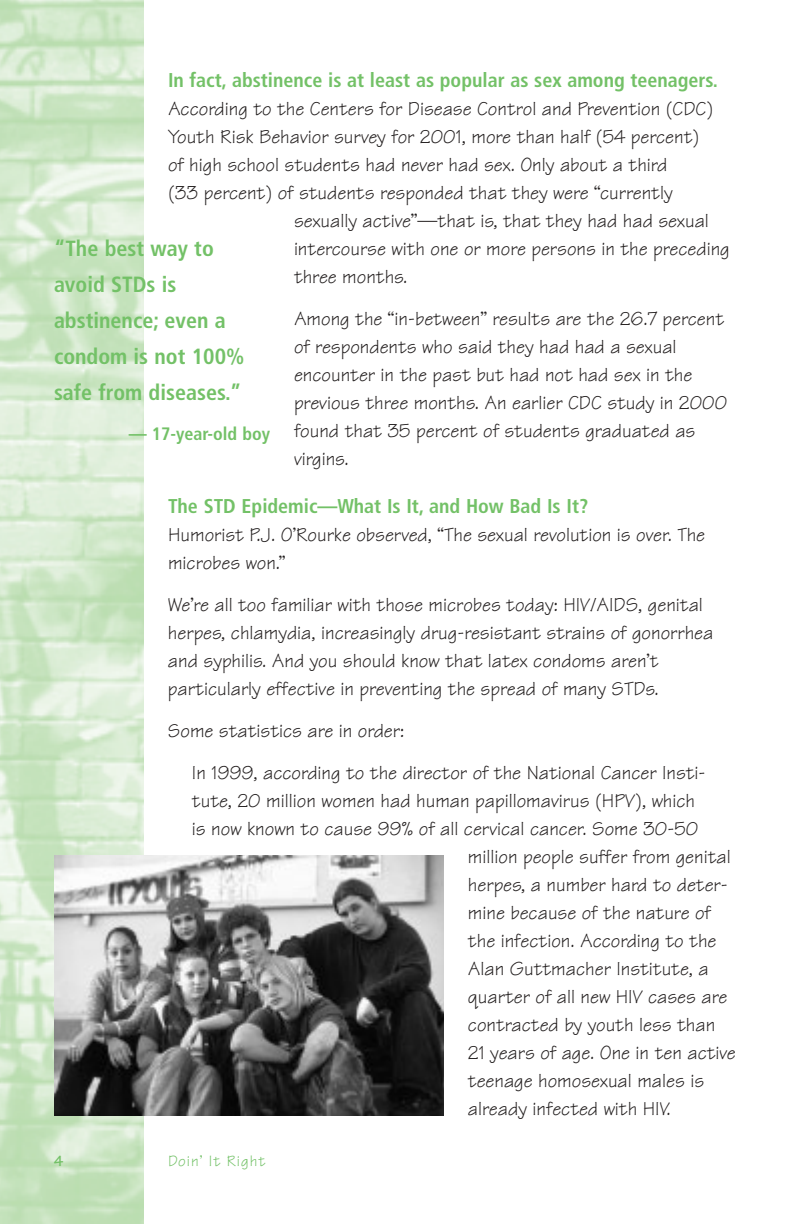
<style>
.page{position:relative;width:792px;height:1224px;background:#fff}
.page>*{position:absolute;margin:0;border:0;box-sizing:border-box;transform-origin:0 0}
.t1{font:700 condensed 22px/36px "Frutiger";color:#73c167}
.t2{font:20px/28px "Tekton";color:#231f1f}
.t3{font:700 condensed 20px "Frutiger";color:#73c167}
.t4{font:700 condensed 18px "Frutiger";color:#73c167}
.t5{font:16px "Tekton";letter-spacing:.065em;color:#73c167}
.t6{font:700 16px "Tekton";color:#73c167}
</style>
<div class="page">
<img style="left:0;top:0;width:144px;height:1224px">
<img style="left:54px;top:855px;width:390px;height:261px">
<p class="t3" style="left:168px;top:72px;width:552px">In fact, abstinence is at least as popular as sex among teenagers.</p>
<p class="t2" style="left:168px;top:98px;width:547px">According to the Centers for Disease Control and Prevention (CDC)</p>
<p class="t2" style="left:168px;top:126px;width:533px">Youth Risk Behavior survey for 2001, more than half (54 percent)</p>
<p class="t2" style="left:168px;top:154px;width:501px">of high school students had never had sex. Only about a third</p>
<p class="t2" style="left:168px;top:182px;width:506px">(33 percent) of students responded that they were “currently</p>
<p class="t2" style="left:294px;top:210px;width:416px">sexually active”—that is, that they had had sexual</p>
<p class="t2" style="left:294px;top:238px;width:437px">intercourse with one or more persons in the preceding</p>
<p class="t2" style="left:294px;top:266px;width:115px">three months.</p>
<p class="t2" style="left:294px;top:308px;width:435px">Among the “in-between” results are the 26.7 percent of respondents who said they had had a sexual encounter in the past but had not had sex in the previous three months. An earlier CDC study in 2000 found that 35 percent of students graduated as virgins.</p>
<p class="t3" style="left:168px;top:498px;width:422px">The STD Epidemic—What Is It, and How Bad Is It?</p>
<p class="t2" style="left:168px;top:524px;width:539px">Humorist P.J. O’Rourke observed, “The sexual revolution is over. The microbes won.”</p>
<p class="t2" style="left:168px;top:594px;width:547px">We’re all too familiar with those microbes today: HIV/AIDS, genital herpes, chlamydia, increasingly drug-resistant strains of gonorrhea and syphilis. And you should know that latex condoms aren’t particularly effective in preventing the spread of many STDs.</p>
<p class="t2" style="left:192px;top:713px;width:515px;line-height:42px;text-indent:-24px">Some statistics are in order:<br>In 1999, according to the director of the National Cancer Insti-</p>
<p class="t2" style="left:192px;top:790px;width:505px">tute, 20 million women had human papillomavirus (HPV), which</p>
<p class="t2" style="left:192px;top:818px;width:508px">is now known to cause 99% of all cervical cancer. Some 30-50</p>
<p class="t2" style="left:468px;top:846px;width:264px">million people suffer from genital</p>
<p class="t2" style="left:468px;top:874px;width:261px">herpes, a number hard to deter-</p>
<p class="t2" style="left:468px;top:902px;width:244px">mine because of the nature of</p>
<p class="t2" style="left:468px;top:930px;width:250px">the infection. According to the</p>
<p class="t2" style="left:468px;top:958px;width:242px">Alan Guttmacher Institute, a</p>
<p class="t2" style="left:468px;top:986px;width:261px">quarter of all new HIV cases are</p>
<p class="t2" style="left:468px;top:1014px;width:249px">contracted by youth less than</p>
<p class="t2" style="left:468px;top:1042px;width:269px">21 years of age. One in ten active</p>
<p class="t2" style="left:468px;top:1070px;width:238px">teenage homosexual males is</p>
<p class="t2" style="left:468px;top:1098px;width:204px">already infected with HIV.</p>
<p class="t1" style="left:54px;top:232px;width:192px">“The best way to avoid STDs is abstinence; even a condom is not 100% safe from diseases.”</p>
<p class="t4" style="left:129px;top:427px;width:143px">— 17-year-old boy</p>
<p class="t6" style="left:54px;top:1155px;width:11px">4</p>
<p class="t5" style="left:168px;top:1155px;width:99px">Doin’ It Right</p>
</div>
